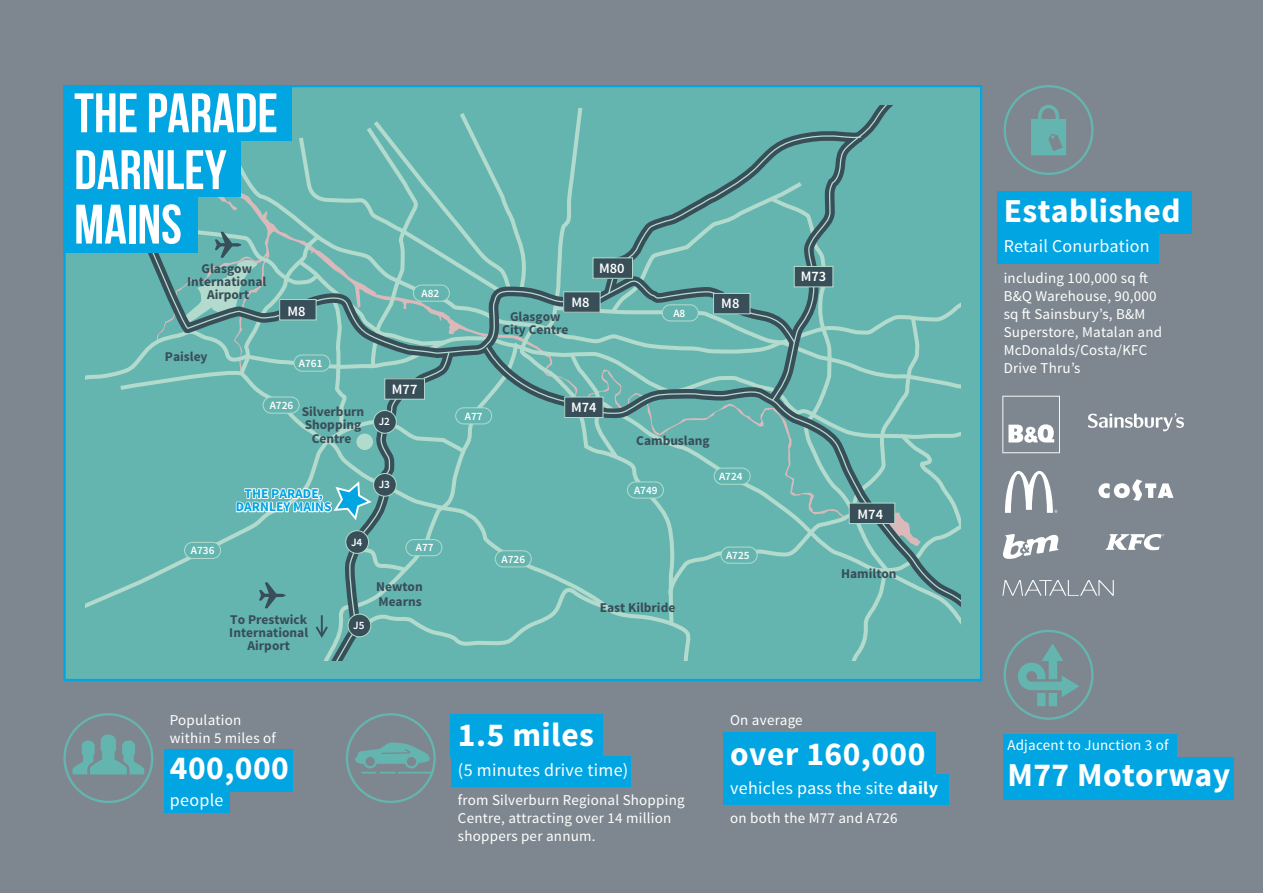
<style>
.page{position:relative;width:1263px;height:893px;background:#7e878f}
.page>*{position:absolute;margin:0;border:0;box-sizing:border-box;transform-origin:0 0}
.t1{font:700 55.5px/55.7px "Bebas Neue";color:#fff}
.t2{font:700 33.45px "Source Sans Pro";letter-spacing:.015em;color:#fff}
.t3{font:18px "Source Sans Pro";letter-spacing:.015em;color:#fff}
.t4{font:15px/18px "Source Sans Pro";letter-spacing:.015em;color:#fff}
.t5{font:600 14.4px "Source Sans Pro";color:#fff}
.t6{font:700 13.35px/13.4px "Source Sans Pro";color:#384e58;text-align:center}
.t7{font:700 13.35px/13.4px "Source Sans Pro";color:#00a5e2;text-align:center}
.t8{font:600 11.25px "Source Sans Pro";color:#fff}
.s1{font-weight:700}
</style>
<div class="page">
<div style="left:63px;top:85px;width:919px;height:596px;background:#64b5b0;border:2px solid #00a5e2"></div>
<svg style="left:147px;top:105px;width:814px;height:556px"></svg>
<div style="left:356px;top:433px;width:17px;height:17px;background:#b3dbcd;border-radius:50%"></div>
<svg style="left:1002px;top:396px;width:58px;height:57px"></svg>
<svg style="left:1003px;top:534px;width:56px;height:25px"></svg>
<svg style="left:1105px;top:534px;width:59px;height:16px"></svg>
<svg style="left:1088px;top:413px;width:96px;height:18px"></svg>
<svg style="left:1002px;top:580px;width:112px;height:16px"></svg>
<svg style="left:1005px;top:471px;width:52px;height:42px"></svg>
<svg style="left:1098px;top:479px;width:75px;height:22px"></svg>
<div style="left:164px;top:749px;width:129px;height:42px;background:#00a5e2"></div>
<div style="left:164px;top:791px;width:65px;height:22px;background:#00a5e2"></div>
<svg style="left:73px;top:735px;width:71px;height:39px"></svg>
<div style="left:63px;top:713px;width:90px;height:90px;border:2px solid #64b5b0;border-radius:50%"></div>
<div style="left:1003px;top:757px;width:231px;height:42px;background:#00a5e2"></div>
<div style="left:1003px;top:734px;width:174px;height:42px;background:#00a5e2"></div>
<svg style="left:1018px;top:643px;width:61px;height:63px"></svg>
<div style="left:1003px;top:630px;width:90px;height:90px;border:2px solid #64b5b0;border-radius:50%"></div>
<div style="left:451px;top:714px;width:152px;height:42px;background:#00a5e2"></div>
<div style="left:451px;top:756px;width:180px;height:31px;background:#00a5e2"></div>
<div style="left:346px;top:713px;width:90px;height:90px;border:2px solid #64b5b0;border-radius:50%"></div>
<svg style="left:355px;top:742px;width:76px;height:31px"></svg>
<div style="left:1003px;top:85px;width:90px;height:90px;border:2px solid #64b5b0;border-radius:50%"></div>
<svg style="left:1031px;top:105px;width:35px;height:50px"></svg>
<div style="left:997px;top:191px;width:194px;height:42px;background:#00a5e2"></div>
<div style="left:997px;top:233px;width:162px;height:31px;background:#00a5e2"></div>
<div style="left:723px;top:732px;width:212px;height:42px;background:#00a5e2"></div>
<div style="left:723px;top:774px;width:225px;height:31px;background:#00a5e2"></div>
<div style="left:63px;top:85px;width:229px;height:56px;background:#00a5e2"></div>
<div style="left:63px;top:141px;width:178px;height:56px;background:#00a5e2"></div>
<div style="left:63px;top:197px;width:135px;height:56px;background:#00a5e2"></div>
<h1 class="t1" style="left:74px;top:85px;width:205px">THE PARADE<br>DARNLEY<br>MAINS</h1>
<p class="t6" style="left:187px;top:262px;width:81px">Glasgow<br>International<br>Airport</p>
<p class="t6" style="left:165px;top:351px;width:44px">Paisley</p>
<p class="t5" style="left:287px;top:302px;width:20px">M8</p>
<p class="t8" style="left:299px;top:356px;width:25px">A761</p>
<p class="t8" style="left:270px;top:398px;width:25px">A726</p>
<p class="t6" style="left:302px;top:405px;width:64px">Silverburn<br>Shopping<br>Centre</p>
<p class="t8" style="left:421px;top:286px;width:19px">A82</p>
<p class="t5" style="left:392px;top:380px;width:27px">M77</p>
<p class="t8" style="left:379px;top:415px;width:13px">J2</p>
<p class="t8" style="left:191px;top:543px;width:25px">A736</p>
<p class="t7" style="left:236px;top:487px;width:97px">THE PARADE,<br>DARNLEY MAINS</p>
<p class="t6" style="left:229px;top:613px;width:80px">To Prestwick<br>International<br>Airport</p>
<p class="t8" style="left:379px;top:478px;width:13px">J3</p>
<p class="t8" style="left:351px;top:535px;width:13px">J4</p>
<p class="t8" style="left:353px;top:618px;width:13px">J5</p>
<p class="t8" style="left:416px;top:541px;width:19px">A77</p>
<p class="t6" style="left:376px;top:580px;width:48px;line-height:14.4px;text-align:left">Newton<br>Mearns</p>
<p class="t5" style="left:599px;top:259px;width:27px">M80</p>
<p class="t5" style="left:571px;top:293px;width:20px">M8</p>
<p class="t5" style="left:721px;top:294px;width:20px">M8</p>
<p class="t8" style="left:673px;top:306px;width:14px">A8</p>
<p class="t6" style="left:502px;top:310px;width:68px;line-height:12.9px">Glasgow<br>City Centre</p>
<p class="t8" style="left:465px;top:409px;width:19px">A77</p>
<p class="t8" style="left:502px;top:552px;width:25px">A726</p>
<p class="t5" style="left:571px;top:398px;width:27px">M74</p>
<p class="t6" style="left:636px;top:434px;width:75px">Cambuslang</p>
<p class="t8" style="left:634px;top:483px;width:25px">A749</p>
<p class="t8" style="left:719px;top:469px;width:25px">A724</p>
<p class="t6" style="left:600px;top:602px;width:77px">East Kilbride</p>
<p class="t8" style="left:726px;top:548px;width:25px">A725</p>
<p class="t5" style="left:801px;top:267px;width:27px">M73</p>
<p class="t5" style="left:857px;top:505px;width:27px">M74</p>
<p class="t6" style="left:841px;top:567px;width:57px">Hamilton</p>
<p class="t4" style="left:170px;top:712px;width:107px">Population within 5 miles of</p>
<h2 class="t2" style="left:170px;top:747px;width:121px">400,000</h2>
<p class="t3" style="left:170px;top:788px;width:55px">people</p>
<h2 class="t2" style="left:458px;top:714px;width:137px">1.5 miles</h2>
<p class="t3" style="left:458px;top:759px;width:172px">(5 minutes drive time)</p>
<p class="t4" style="left:458px;top:791px;width:228px">from Silverburn Regional Shopping<br>Centre, attracting over 14 million shoppers per annum.</p>
<p class="t4" style="left:730px;top:712px;width:74px">On average</p>
<h2 class="t2" style="left:730px;top:732px;width:197px">over 160,000</h2>
<p class="t3" style="left:730px;top:777px;width:209px">vehicles pass the site <span class="s1">daily</span></p>
<p class="t4" style="left:730px;top:809px;width:169px">on both the M77 and A726</p>
<h2 class="t2" style="left:1004px;top:189px;width:178px">Established</h2>
<p class="t3" style="left:1004px;top:234px;width:148px">Retail Conurbation</p>
<p class="t4" style="left:1004px;top:269px;width:160px">including 100,000 sq ft<br>B&amp;Q Warehouse, 90,000 sq ft Sainsbury’s, B&amp;M<br>Superstore, Matalan and<br>McDonalds/Costa/KFC<br>Drive Thru’s</p>
<p class="t4" style="left:1007px;top:737px;width:163px">Adjacent to Junction 3 of</p>
<h2 class="t2" style="left:1007px;top:753px;width:224px">M77 Motorway</h2>
</div>
